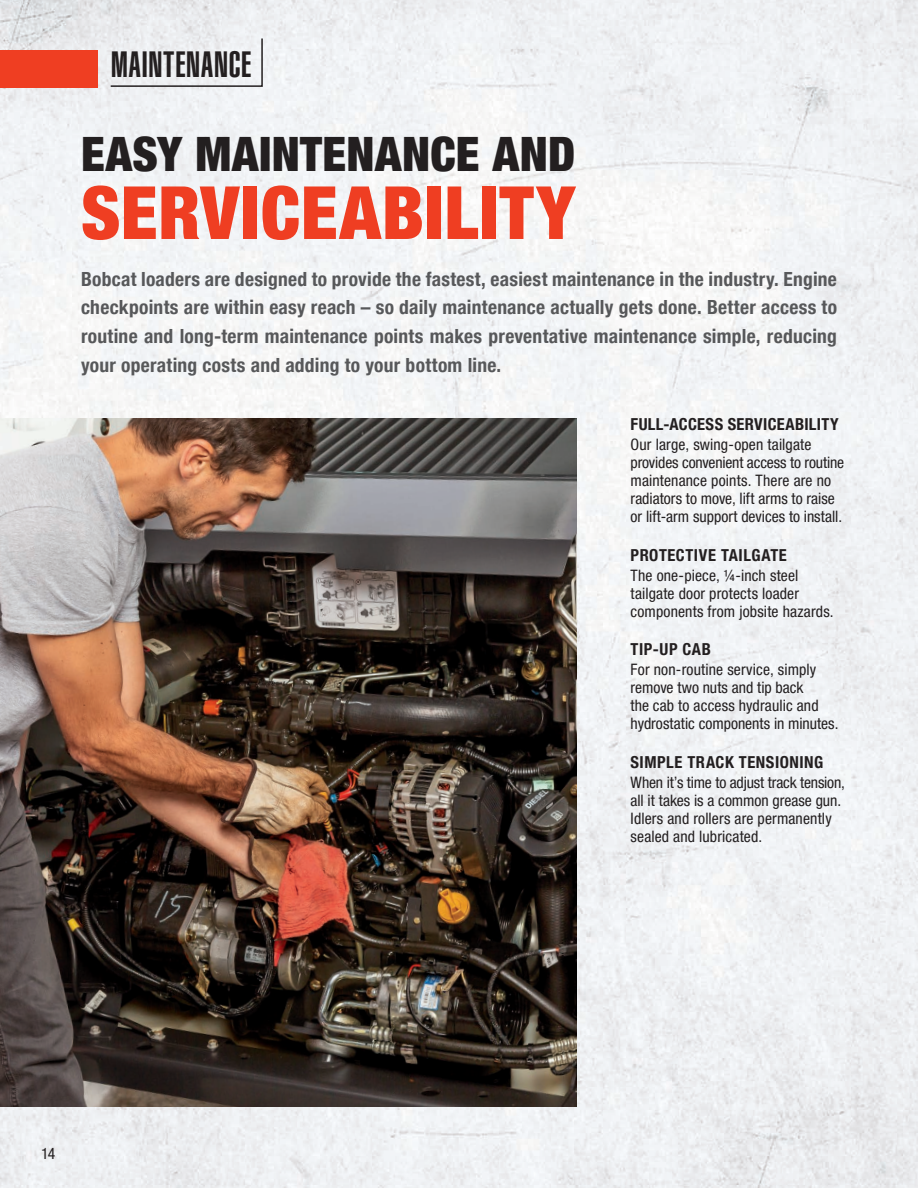
<style>
.page{position:relative;width:918px;height:1188px;background:#fff}
.page>*{position:absolute;margin:0;border:0;box-sizing:border-box;transform-origin:0 0}
.t1{font:900 condensed 73.5px "Helvetica Neue LT Pro";letter-spacing:.015em;color:#ef3e22}
.t2{font:900 condensed 47.4px "Helvetica Neue LT Pro";letter-spacing:.005em;color:#231f20}
.t3{font:900 extra-condensed 36px "Helvetica";letter-spacing:.025em;color:#231f20}
.t4{font:700 condensed 19.5px/28.5px "Helvetica Neue LT Pro";letter-spacing:.015em;color:#57585a;text-align:justify}
.t5{font:700 condensed 16.5px "Helvetica Neue LT Pro";letter-spacing:.03em;color:#231f20}
.t6{font:condensed 15.75px/18px "Helvetica Neue LT Pro";letter-spacing:.005em;color:#231f20}
</style>
<div class="page">
<img style="left:0;top:0;width:918px;height:1188px">
<div style="left:0;top:50px;width:97px;height:38px;background:#ef3e22"></div>
<svg style="left:109px;top:37px;width:155px;height:51px"></svg>
<hr style="left:917px;top:50px;width:1px;height:38px;background:#ef3e22">
<img style="left:0;top:418px;width:576px;height:689px">
<h3 class="t3" style="left:111px;top:44px;width:142px">MAINTENANCE</h3>
<h2 class="t2" style="left:81px;top:126px;width:496px">EASY MAINTENANCE AND</h2>
<h1 class="t1" style="left:81px;top:169px;width:496px">SERVICEABILITY</h1>
<p class="t4" style="left:81px;top:265px;width:758px">Bobcat loaders are designed to provide the fastest, easiest maintenance in the industry. Engine checkpoints are within easy reach – so daily maintenance actually gets done. Better access to routine and long-term maintenance points makes preventative maintenance simple, reducing your operating costs and adding to your bottom line.</p>
<p class="t5" style="left:631px;top:415px;width:210px">FULL-ACCESS SERVICEABILITY</p>
<p class="t6" style="left:631px;top:436px;width:215px">Our large, swing-open tailgate provides convenient access to routine maintenance points. There are no radiators to move, lift arms to raise or lift-arm support devices to install.</p>
<p class="t5" style="left:631px;top:545px;width:158px">PROTECTIVE TAILGATE</p>
<p class="t6" style="left:631px;top:566px;width:205px">The one-piece, 1/4-inch steel tailgate door protects loader components from jobsite hazards.</p>
<p class="t5" style="left:631px;top:639px;width:82px">TIP-UP CAB</p>
<p class="t6" style="left:631px;top:661px;width:209px">For non-routine service, simply remove two nuts and tip back<br>the cab to access hydraulic and hydrostatic components in minutes.</p>
<p class="t5" style="left:631px;top:752px;width:194px">SIMPLE TRACK TENSIONING</p>
<p class="t6" style="left:631px;top:773px;width:216px">When it’s time to adjust track tension, all it takes is a common grease gun.<br>Idlers and rollers are permanently sealed and lubricated.</p>
<p class="t6" style="left:41px;top:1144px;width:16px">14</p>
</div>
